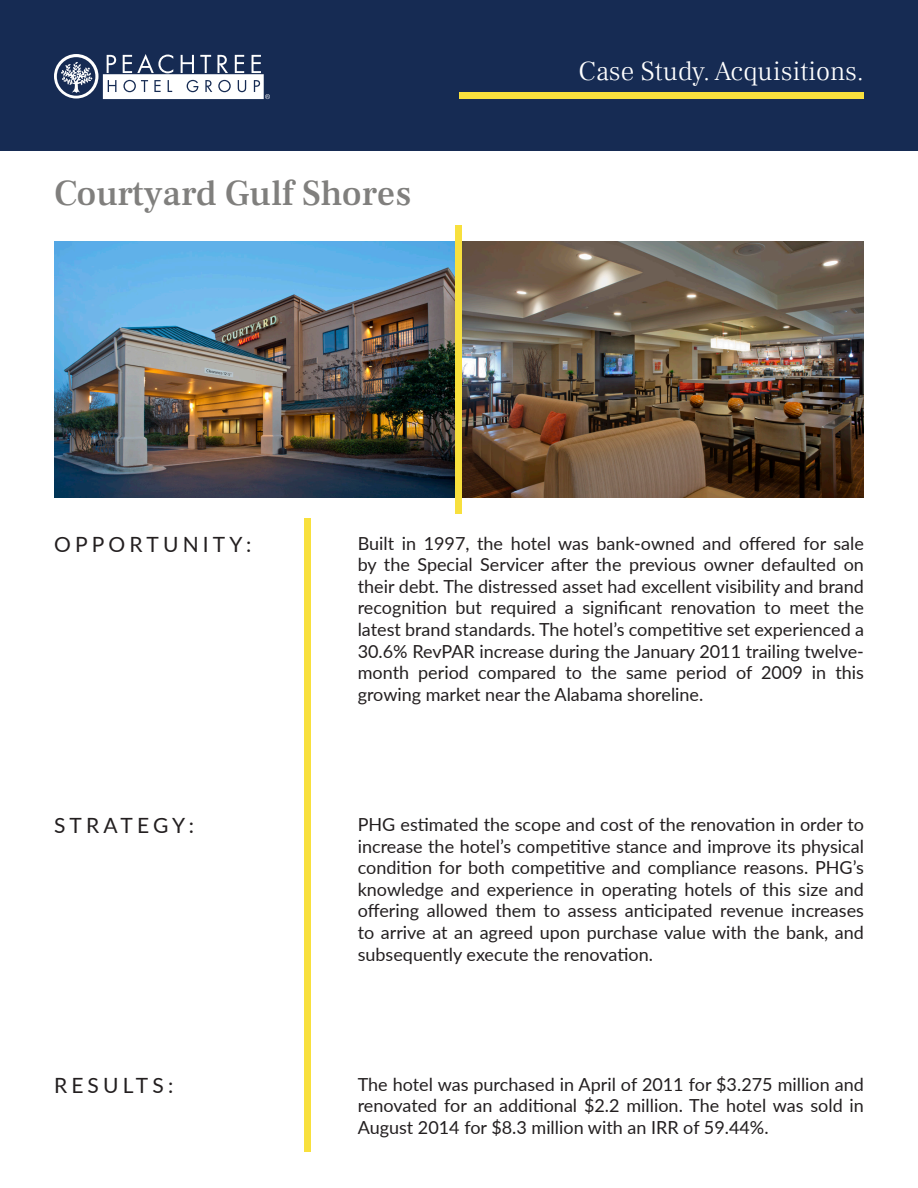
<style>
.page{position:relative;width:918px;height:1188px;background:#fff}
.page>*{position:absolute;margin:0;border:0;box-sizing:border-box;transform-origin:0 0}
.t1{font:500 36px "Frank Ruhl Libre";color:#807f7d}
.t2{font:300 27px "Frank Ruhl Libre";color:#fff}
.t3{font:21px "Lato";letter-spacing:.2em;color:#231f20}
.t4{font:18px/21.6px "Lato";color:#231f20;text-align:justify}
</style>
<div class="page">
<div style="left:0;top:0;width:918px;height:151px;background:#162b53"></div>
<div style="left:459px;top:92px;width:405px;height:7px;background:#f8e03d"></div>
<svg style="left:54px;top:54px;width:216px;height:45px"></svg>
<div style="left:304px;top:518px;width:6px;height:633px;background:#f8e03d"></div>
<img style="left:54px;top:242px;width:810px;height:256px">
<div style="left:456px;top:226px;width:6px;height:288px;background:#f8e03d"></div>
<p class="t1" style="left:54px;top:171px;width:359px">Courtyard Gulf Shores</p>
<p class="t2" style="left:578px;top:54px;width:287px">Case Study. Acquisitions.</p>
<p class="t3" style="left:54px;top:529px;width:199px">OPPORTUNITY:</p>
<p class="t4" style="left:358px;top:531px;width:508px">Built in 1997, the hotel was bank-owned and offered for sale by the Special Servicer after the previous owner defaulted on their debt. The distressed asset had excellent visibility and brand recognition but required a significant renovation to meet the latest brand standards. The hotel’s competitive set experienced a 30.6% RevPAR increase during the January 2011 trailing twelve&shy;month period compared to the same period of 2009 in this growing market near the Alabama shoreline.</p>
<p class="t3" style="left:54px;top:811px;width:142px">STRATEGY:</p>
<p class="t4" style="left:358px;top:813px;width:508px">PHG estimated the scope and cost of the renovation in order to increase the hotel’s competitive stance and improve its physical condition for both competitive and compliance reasons. PHG’s knowledge and experience in operating hotels of this size and offering allowed them to assess anticipated revenue increases to arrive at an agreed upon purchase value with the bank, and subsequently execute the renovation.</p>
<p class="t3" style="left:54px;top:1071px;width:121px">RESULTS:</p>
<p class="t4" style="left:358px;top:1073px;width:508px">The hotel was purchased in April of 2011 for $3.275 million and renovated for an additional $2.2 million. The hotel was sold in August 2014 for $8.3 million with an IRR of 59.44%.</p>
</div>
